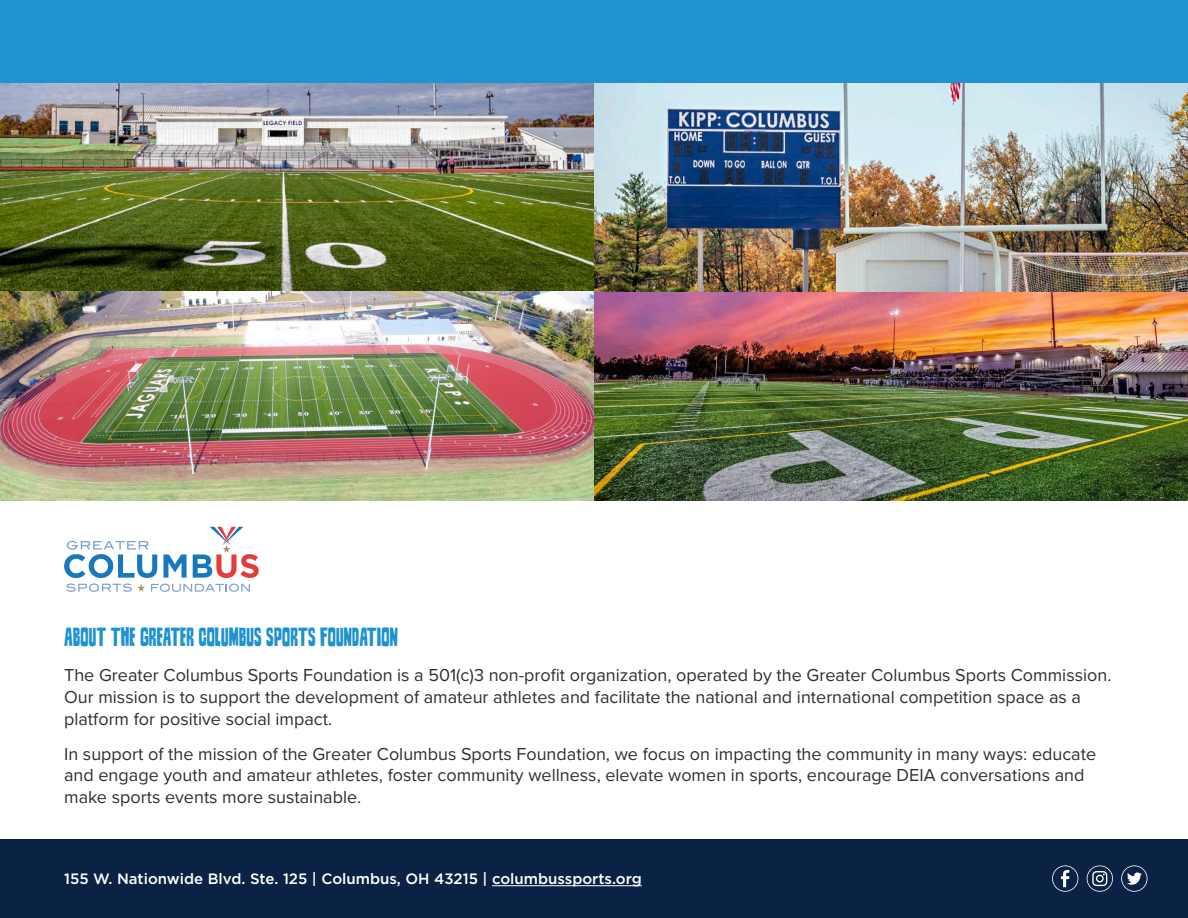
<style>
.page{position:relative;width:1188px;height:918px;background:#fff}
.page>*{position:absolute;margin:0;border:0;box-sizing:border-box;transform-origin:0 0}
.t1{font:25.5px "TOMO Zomba Pro";letter-spacing:.005em;color:#1f92d0}
.t2{font:18px/21.6px "Proxima Nova";color:#312f30}
.Sponsor_Copy_Paragraph_1{font:500 15px "Gotham";color:#fff}
</style>
<div class="page">
<svg style="left:64px;top:527px;width:195px;height:65px"></svg>
<div style="left:0;top:0;width:1188px;height:83px;background:#1f92d0"></div>
<div style="left:0;top:839px;width:1188px;height:79px;background:#0a2243"></div>
<hr style="left:492px;top:885px;width:150px;height:1px;background:#fff">
<svg style="left:1052px;top:865px;width:26px;height:27px"></svg>
<svg style="left:1087px;top:865px;width:26px;height:27px"></svg>
<svg style="left:1121px;top:865px;width:27px;height:27px"></svg>
<img style="left:594px;top:292px;width:594px;height:208px">
<img style="left:0;top:83px;width:594px;height:209px">
<img style="left:594px;top:83px;width:594px;height:209px">
<img style="left:0;top:292px;width:594px;height:208px">
<h2 class="t1" style="left:64px;top:623px;width:335px">ABOUT THE GREATER COLUMBUS SPORTS FOUNDATION</h2>
<p class="t2" style="left:64px;top:664px;width:1049px">The Greater Columbus Sports Foundation is a 501(c)3 non-profit organization, operated by the Greater Columbus Sports Commission.<br>Our mission is to support the development of amateur athletes and facilitate the national and international competition space as a platform for positive social impact.</p>
<p class="t2" style="left:64px;top:742px;width:1034px">In support of the mission of the Greater Columbus Sports Foundation, we focus on impacting the community in many ways: educate and engage youth and amateur athletes, foster community wellness, elevate women in sports, encourage DEIA conversations and make sports events more sustainable.</p>
<p class="Sponsor_Copy_Paragraph_1" style="left:64px;top:869px;width:579px">155 W. Nationwide Blvd. Ste. 125 | Columbus, OH 43215 | columbussports.org</p>
</div>
